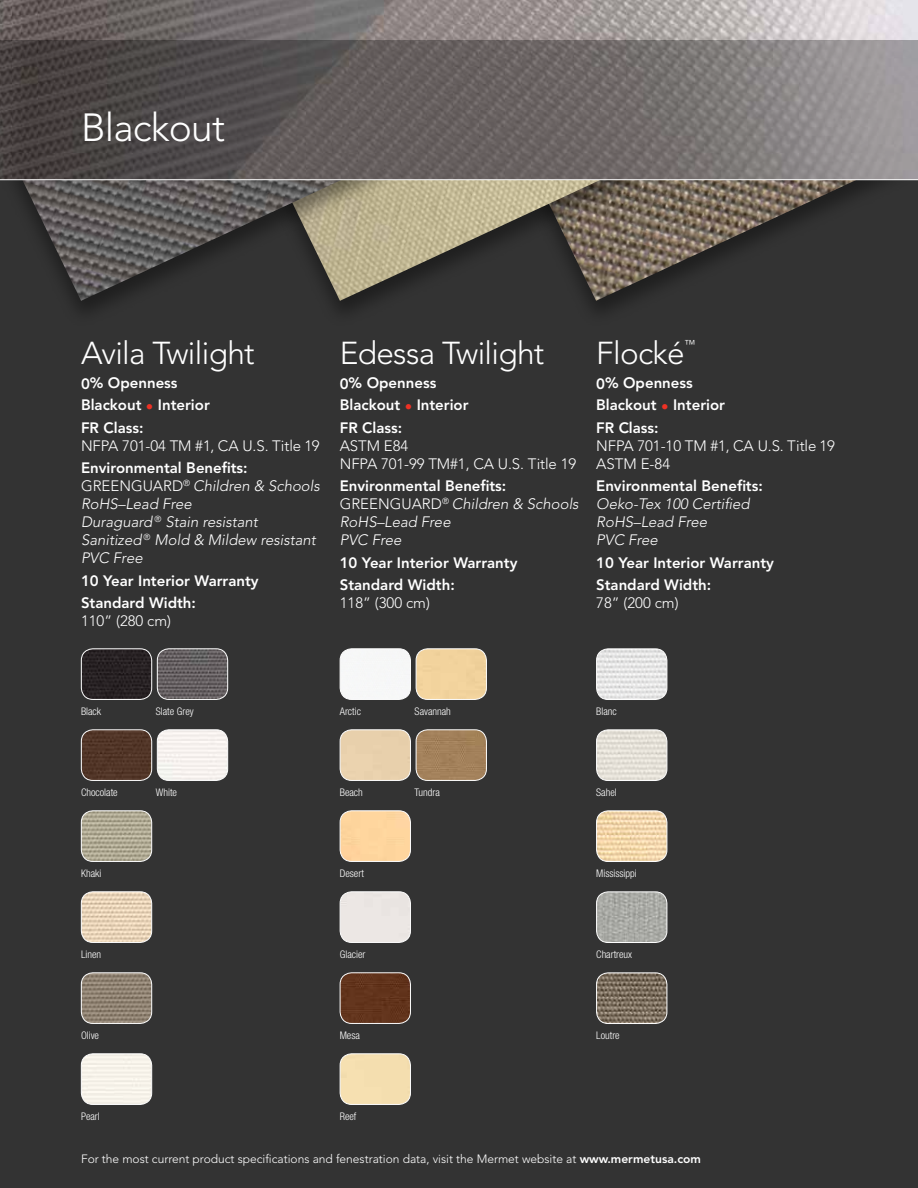
<style>
.page{position:relative;width:918px;height:1188px;background:#fff}
.page>*{position:absolute;margin:0;border:0;box-sizing:border-box;transform-origin:0 0}
.t1{font:300 39px "Avenir LT Std";letter-spacing:-.02em;color:#fff}
.t2{font:300 31.5px "Avenir LT Std";letter-spacing:-.02em;color:#fff}
.t3{font:800 15px/22.5px "Avenir LT Std";color:#fff}
.t4{font:italic 300 15px/18px "Avenir LT Std";color:#fff}
.t5{font:300 15px/18px "Avenir LT Std";letter-spacing:-.005em;color:#fff}
.t6{font:300 12px "Avenir LT Std";color:#fff}
.t7{font:300 11.4px "Avenir LT Std";color:#fff}
.t8{font:300 condensed 10.5px "Helvetica Neue LT Std";color:#fff}
.s1{color:#ee3124}
.s2{font-weight:800;font-style:normal}
.s3{font-style:normal}
.s4{font-weight:800}
</style>
<div class="page">
<div style="left:0;top:167px;width:918px;height:1021px;background:#333"></div>
<img style="left:737px;top:180px;width:181px;height:68px">
<div style="left:230px;top:0;width:507px;height:326px;background:#000;opacity:.4"></div>
<img style="left:479px;top:180px;width:248px;height:121px">
<div style="left:0;top:0;width:479px;height:326px;background:#000;opacity:.4"></div>
<img style="left:0;top:180px;width:468px;height:121px">
<img style="left:0;top:0;width:918px;height:41px">
<img style="left:597px;top:649px;width:70px;height:51px">
<div style="left:596px;top:649px;width:71px;height:51px;border:1px solid #fff;border-radius:12px"></div>
<img style="left:597px;top:730px;width:70px;height:51px">
<div style="left:596px;top:730px;width:71px;height:51px;border:1px solid #fff;border-radius:12px"></div>
<img style="left:597px;top:811px;width:70px;height:51px">
<div style="left:596px;top:811px;width:71px;height:51px;border:1px solid #fff;border-radius:12px"></div>
<img style="left:597px;top:892px;width:70px;height:51px">
<div style="left:596px;top:892px;width:71px;height:51px;border:1px solid #fff;border-radius:12px"></div>
<img style="left:597px;top:973px;width:70px;height:51px">
<div style="left:596px;top:973px;width:71px;height:51px;border:1px solid #fff;border-radius:12px"></div>
<div style="left:340px;top:649px;width:70px;height:50px;background:#f6f7f7"></div>
<div style="left:340px;top:648px;width:71px;height:52px;border:1px solid #fff;border-radius:12px"></div>
<div style="left:416px;top:649px;width:70px;height:50px;background:#f2d39d"></div>
<div style="left:416px;top:648px;width:71px;height:52px;border:1px solid #fff;border-radius:12px"></div>
<div style="left:340px;top:730px;width:70px;height:50px;background:#e8d0ac"></div>
<div style="left:340px;top:729px;width:71px;height:52px;border:1px solid #fff;border-radius:12px"></div>
<img style="left:416px;top:730px;width:70px;height:50px">
<div style="left:416px;top:729px;width:71px;height:52px;border:1px solid #fff;border-radius:12px"></div>
<div style="left:340px;top:811px;width:70px;height:50px;background:#ffd59e"></div>
<div style="left:340px;top:810px;width:71px;height:52px;border:1px solid #fff;border-radius:12px"></div>
<div style="left:340px;top:892px;width:70px;height:50px;background:#ece7e4"></div>
<div style="left:340px;top:891px;width:71px;height:52px;border:1px solid #fff;border-radius:12px"></div>
<div style="left:340px;top:973px;width:70px;height:50px;background:#62341c"></div>
<div style="left:340px;top:972px;width:71px;height:52px;border:1px solid #fff;border-radius:12px"></div>
<div style="left:340px;top:1054px;width:70px;height:50px;background:#f4deaf"></div>
<div style="left:340px;top:1053px;width:71px;height:52px;border:1px solid #fff;border-radius:12px"></div>
<img style="left:81px;top:649px;width:71px;height:50px">
<div style="left:81px;top:648px;width:71px;height:52px;border:1px solid #fff;border-radius:12px"></div>
<img style="left:157px;top:649px;width:71px;height:50px">
<div style="left:157px;top:648px;width:71px;height:52px;border:1px solid #fff;border-radius:12px"></div>
<img style="left:81px;top:730px;width:71px;height:50px">
<div style="left:81px;top:729px;width:71px;height:52px;border:1px solid #fff;border-radius:12px"></div>
<img style="left:157px;top:730px;width:71px;height:50px">
<div style="left:157px;top:729px;width:71px;height:52px;border:1px solid #fff;border-radius:12px"></div>
<img style="left:81px;top:811px;width:71px;height:50px">
<div style="left:81px;top:810px;width:71px;height:52px;border:1px solid #fff;border-radius:12px"></div>
<img style="left:81px;top:892px;width:71px;height:50px">
<div style="left:81px;top:891px;width:71px;height:52px;border:1px solid #fff;border-radius:12px"></div>
<img style="left:81px;top:973px;width:71px;height:50px">
<div style="left:81px;top:972px;width:71px;height:52px;border:1px solid #fff;border-radius:12px"></div>
<div style="left:81px;top:1054px;width:71px;height:50px;background:#f6f2e9"></div>
<div style="left:81px;top:1053px;width:71px;height:52px;border:1px solid #fff;border-radius:12px"></div>
<svg style="left:0;top:41px;width:918px;height:138px;background:#696464"></svg>
<hr style="left:0;top:179px;width:918px;height:1px;background:#fff">
<h1 class="t1" style="left:81px;top:105px;width:146px">Blackout</h1>
<h2 class="t2" style="left:81px;top:335px;width:175px">Avila Twilight</h2>
<p class="t3" style="left:81px;top:372px;width:130px">0% Openness<br>Blackout <span class="s1">•</span> Interior<br>FR Class:</p>
<p class="t5" style="left:81px;top:437px;width:240px">NFPA 701-04 TM #1, CA U.S. Title 19</p>
<p class="t4" style="left:81px;top:460px;width:240px"><span class="s2">Environmental Benefits:<br></span><span class="s3">GREENGUARD</span><sup>®</sup> Children &amp; Schools<br>RoHS–Lead Free<br>Duraguard <sup>®</sup> Stain resistant<br>Sanitized <sup>®</sup> Mold &amp; Mildew resistant<br>PVC Free</p>
<p class="t3" style="left:81px;top:570px;width:179px">10 Year Interior Warranty<br>Standard Width:</p>
<p class="t5" style="left:81px;top:612px;width:92px">110” (280 cm)</p>
<h2 class="t2" style="left:340px;top:335px;width:206px">Edessa Twilight</h2>
<p class="t3" style="left:340px;top:372px;width:130px">0% Openness<br>Blackout <span class="s1">•</span> Interior<br>FR Class:</p>
<p class="t5" style="left:340px;top:437px;width:238px">ASTM E84<br>NFPA 701-99 TM#1, CA U.S. Title 19</p>
<p class="t4" style="left:340px;top:478px;width:240px"><span class="s2">Environmental Benefits:<br></span><span class="s3">GREENGUARD</span><sup>®</sup> Children &amp; Schools<br>RoHS–Lead Free<br>PVC Free</p>
<p class="t3" style="left:340px;top:552px;width:179px">10 Year Interior Warranty<br>Standard Width:</p>
<p class="t5" style="left:340px;top:594px;width:92px">118” (300 cm)</p>
<h2 class="t2" style="left:596px;top:335px;width:90px">Flocké</h2>
<p class="t7" style="left:684px;top:338px;width:13px">™</p>
<p class="t3" style="left:596px;top:372px;width:130px">0% Openness<br>Blackout <span class="s1">•</span> Interior<br>FR Class:</p>
<p class="t5" style="left:596px;top:437px;width:240px">NFPA 701-10 TM #1, CA U.S. Title 19<br>ASTM E-84</p>
<p class="t3" style="left:596px;top:475px;width:168px">Environmental Benefits:</p>
<p class="t4" style="left:596px;top:496px;width:155px">Oeko-Tex 100 Certified<br>RoHS–Lead Free<br>PVC Free</p>
<p class="t3" style="left:596px;top:552px;width:179px">10 Year Interior Warranty<br>Standard Width:</p>
<p class="t5" style="left:596px;top:594px;width:84px">78” (200 cm)</p>
<p class="t8" style="left:81px;top:705px;width:22px">Black</p>
<p class="t8" style="left:156px;top:705px;width:39px">Slate Grey</p>
<p class="t8" style="left:340px;top:705px;width:23px">Arctic</p>
<p class="t8" style="left:415px;top:705px;width:38px">Savannah</p>
<p class="t8" style="left:596px;top:705px;width:22px">Blanc</p>
<p class="t8" style="left:81px;top:786px;width:38px">Chocolate</p>
<p class="t8" style="left:156px;top:786px;width:23px">White</p>
<p class="t8" style="left:340px;top:786px;width:25px">Beach</p>
<p class="t8" style="left:415px;top:786px;width:27px">Tundra</p>
<p class="t8" style="left:596px;top:786px;width:22px">Sahel</p>
<p class="t8" style="left:81px;top:867px;width:22px">Khaki</p>
<p class="t8" style="left:340px;top:867px;width:26px">Desert</p>
<p class="t8" style="left:596px;top:867px;width:42px">Mississippi</p>
<p class="t8" style="left:81px;top:948px;width:22px">Linen</p>
<p class="t8" style="left:340px;top:948px;width:27px">Glacier</p>
<p class="t8" style="left:596px;top:948px;width:37px">Chartreux</p>
<p class="t8" style="left:81px;top:1029px;width:20px">Olive</p>
<p class="t8" style="left:340px;top:1029px;width:22px">Mesa</p>
<p class="t8" style="left:596px;top:1029px;width:25px">Loutre</p>
<p class="t8" style="left:340px;top:1110px;width:18px">Reef</p>
<p class="t8" style="left:81px;top:1110px;width:20px">Pearl</p>
<p class="t6" style="left:81px;top:1152px;width:621px">For the most current product specifications and fenestration data, visit the Mermet website at <span class="s4">www.mermetusa.com</span></p>
</div>
